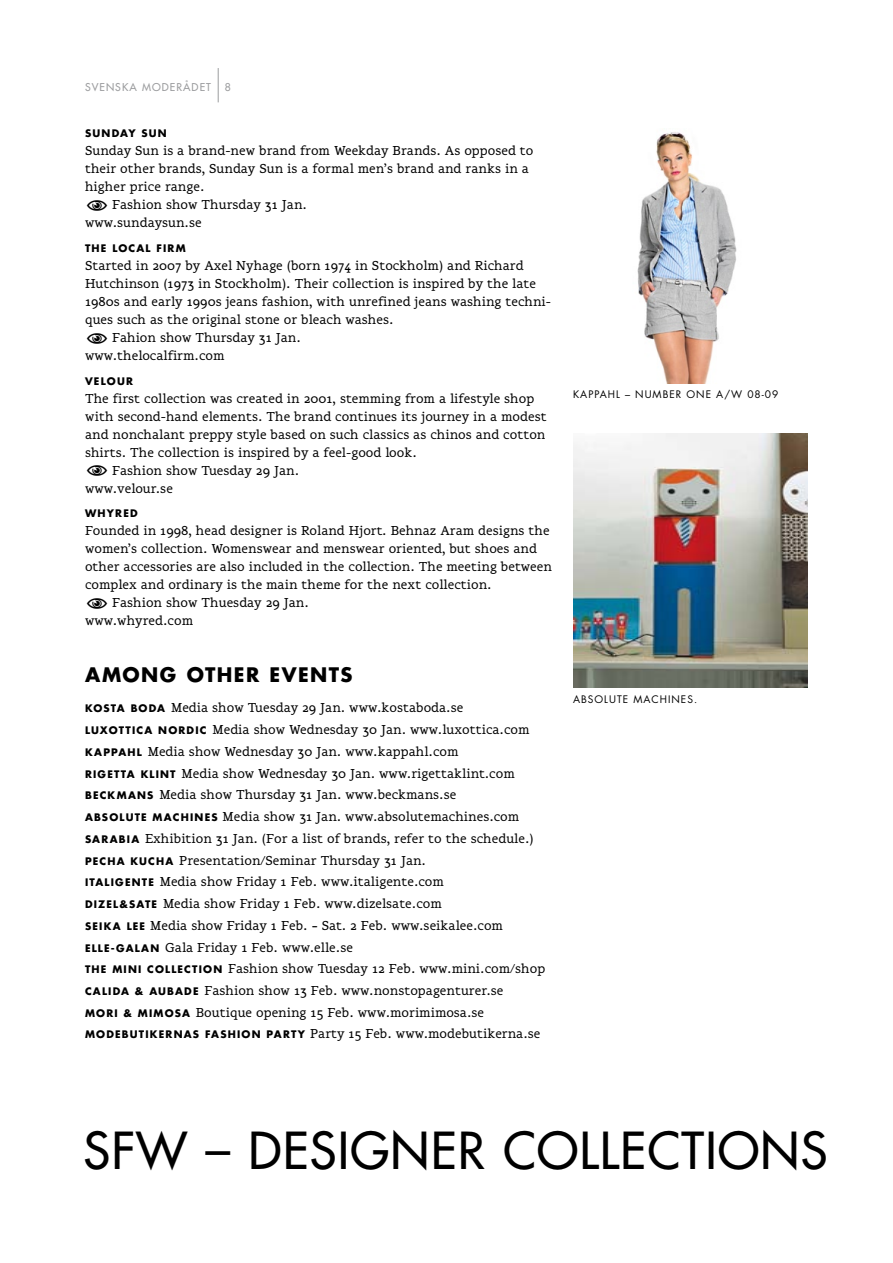
<style>
.page{position:relative;width:893px;height:1263px;background:#fff}
.page>*{position:absolute;margin:0;border:0;box-sizing:border-box;transform-origin:0 0}
.t1{font:49.65px "Futura";letter-spacing:.025em;color:#000}
.t2{font:700 19.5px "Futura";color:#000}
.t3{font:13.5px/21.8px "Flembo Text";color:#000}
.t4{font:10.5px "Futura";letter-spacing:.1em;color:#9c9d9f}
.t5{font:700 10.2px "Futura";letter-spacing:.12em;color:#000}
.t6{font:10.2px "Futura";letter-spacing:.1em;color:#000}
.s1{font-family:"Futura";font-weight:700;font-size:10.2px}
</style>
<div class="page">
<hr style="left:218px;top:68px;width:1px;height:34px;background:#9c9d9f">
<img style="left:573px;top:434px;width:235px;height:254px">
<img style="left:637px;top:132px;width:100px;height:251px">
<p class="t4" style="left:85px;top:80px;width:127px">SVENSKA MODERÅDET</p>
<p class="t4" style="left:225px;top:80px;width:8px">8</p>
<p class="t5" style="left:85px;top:126px;width:44px">SUNDAY</p>
<p class="t5" style="left:141px;top:126px;width:26px">SUN</p>
<p class="t3" style="left:85px;top:140px;width:450px">Sunday Sun is a brand-new brand from Weekday Brands. As opposed to</p>
<p class="t3" style="left:85px;top:158px;width:445px">their other brands, Sunday Sun is a formal men’s brand and ranks in a</p>
<p class="t3" style="left:85px;top:176px;width:121px">higher price range.</p>
<p class="t3" style="left:112px;top:194px;width:196px">Fashion show Thursday 31 Jan.</p>
<p class="t3" style="left:85px;top:212px;width:118px">www.sundaysun.se</p>
<p class="t5" style="left:85px;top:241px;width:8px">THE</p>
<p class="t5" style="left:112px;top:241px;width:9px">LOCAL</p>
<p class="t5" style="left:156px;top:241px;width:30px">FI RM</p>
<p class="t3" style="left:85px;top:254px;width:440px">Started in 2007 by Axel Nyhage (born 1974 in Stockholm) and Richard</p>
<p class="t3" style="left:85px;top:272px;width:453px">Hutchinson (1973 in Stockholm). Their collection is inspired by the late</p>
<p class="t3" style="left:85px;top:290px;width:467px">1980s and early 1990s jeans fashion, with unrefined jeans washing techni-</p>
<p class="t3" style="left:85px;top:308px;width:310px">ques such as the original stone or bleach washes.</p>
<p class="t3" style="left:112px;top:326px;width:190px">Fahion show Thursday 31 Jan.</p>
<p class="t3" style="left:85px;top:344px;width:141px">www.thelocalfirm.com</p>
<p class="t5" style="left:85px;top:374px;width:17px">VELO</p>
<p class="t5" style="left:117px;top:374px;width:17px">UR</p>
<p class="t3" style="left:85px;top:387px;width:451px">The first collection was created in 2001, stemming from a lifestyle shop</p>
<p class="t3" style="left:85px;top:405px;width:463px">with second-hand elements. The brand continues its journey in a modest</p>
<p class="t3" style="left:85px;top:423px;width:462px">and nonchalant preppy style based on such classics as chinos and cotton</p>
<p class="t3" style="left:85px;top:441px;width:333px">shirts. The collection is inspired by a feel-good look.</p>
<p class="t3" style="left:112px;top:459px;width:189px">Fashion show Tuesday 29 Jan.</p>
<p class="t3" style="left:85px;top:477px;width:89px">www.velour.se</p>
<p class="t5" style="left:85px;top:506px;width:11px">WHY</p>
<p class="t5" style="left:115px;top:506px;width:24px">RED</p>
<p class="t3" style="left:85px;top:520px;width:466px">Founded in 1998, head designer is Roland Hjort. Behnaz Aram designs the</p>
<p class="t3" style="left:85px;top:538px;width:454px">women’s collection. Womenswear and menswear oriented, but shoes and</p>
<p class="t3" style="left:85px;top:556px;width:468px">other accessories are also included in the collection. The meeting between</p>
<p class="t3" style="left:85px;top:574px;width:408px">complex and ordinary is the main theme for the next collection.</p>
<p class="t3" style="left:112px;top:592px;width:198px">Fashion show Thuesday 29 Jan.</p>
<p class="t3" style="left:85px;top:610px;width:110px">www.whyred.com</p>
<h2 class="t2" style="left:85px;top:661px;width:20px">AMON</h2>
<h2 class="t2" style="left:160px;top:661px;width:42px">G OTHE</h2>
<h2 class="t2" style="left:246px;top:661px;width:67px">R EVENTS</h2>
<p class="t5" style="left:85px;top:701px;width:9px">KOSTA</p>
<p class="t3" style="left:131px;top:697px;width:334px"><span class="s1">BO DA</span> Media show Tuesday 29 Jan. www.kostaboda.se</p>
<p class="t5" style="left:85px;top:723px;width:32px">LUXOTTICA</p>
<p class="t3" style="left:158px;top:719px;width:373px"><span class="s1">NO RDIC</span> Media show Wednesday 30 Jan. www.luxottica.com</p>
<p class="t5" style="left:85px;top:745px;width:19px">KAPPAHL</p>
<p class="t3" style="left:148px;top:740px;width:312px">Media show Wednesday 30 Jan. www.kappahl.com</p>
<p class="t5" style="left:85px;top:767px;width:31px">RIGETTA</p>
<p class="t5" style="left:141px;top:767px;width:8px">KLINT</p>
<p class="t3" style="left:182px;top:762px;width:335px">Media show Wednesday 30 Jan. www.rigettaklint.com</p>
<p class="t5" style="left:85px;top:788px;width:18px">BECKMANS</p>
<p class="t3" style="left:159px;top:784px;width:299px">Media show Thursday 31 Jan. www.beckmans.se</p>
<p class="t5" style="left:85px;top:810px;width:26px">ABSOL</p>
<p class="t5" style="left:126px;top:810px;width:37px">UTE MACHINES</p>
<p class="t3" style="left:85px;top:806px;width:450px;text-indent:138px">Media show 31 Jan. www.absolutemachines.com<br><span class="s1">SA RA BIA</span> Exhibition 31 Jan. (For a list of brands, refer to the schedule.)</p>
<p class="t5" style="left:85px;top:854px;width:9px">PECHA</p>
<p class="t3" style="left:131px;top:849px;width:297px"><span class="s1">KUCH A</span> Presentation/Seminar Thursday 31 Jan.</p>
<p class="t5" style="left:85px;top:875px;width:12px">ITALI</p>
<p class="t5" style="left:115px;top:875px;width:18px">GENTE</p>
<p class="t3" style="left:160px;top:871px;width:286px">Media show Friday 1 Feb. www.italigente.com</p>
<p class="t5" style="left:85px;top:897px;width:52px">DIZEL&amp;SATE</p>
<p class="t3" style="left:163px;top:893px;width:280px">Media show Friday 1 Feb. www.dizelsate.com</p>
<p class="t5" style="left:85px;top:919px;width:9px">SEIKA</p>
<p class="t5" style="left:127px;top:919px;width:7px">LEE</p>
<p class="t3" style="left:150px;top:914px;width:354px">Media show Friday 1 Feb. – Sat. 2 Feb. www.seikalee.com</p>
<p class="t5" style="left:85px;top:941px;width:7px">ELLE</p>
<p class="t5" style="left:111px;top:941px;width:25px">-GALAN</p>
<p class="t3" style="left:165px;top:936px;width:189px">Gala Friday 1 Feb. www.elle.se</p>
<p class="t5" style="left:85px;top:962px;width:8px">THE</p>
<p class="t5" style="left:112px;top:962px;width:9px">MINI</p>
<p class="t5" style="left:147px;top:962px;width:9px">COLLECTION</p>
<p class="t3" style="left:85px;top:958px;width:462px;text-indent:143px">Fashion show Tuesday 12 Feb. www.mini.com/shop<br><span class="s1">CALID A &amp; AUB AD E</span> Fashion show 13 Feb. www.nonstopagenturer.se</p>
<p class="t5" style="left:85px;top:1006px;width:63px">MORI &amp; MIMOSA</p>
<p class="t3" style="left:196px;top:1001px;width:290px">Boutique opening 15 Feb. www.morimimosa.se</p>
<p class="t5" style="left:85px;top:1027px;width:62px">MODEBUTIKE</p>
<p class="t5" style="left:166px;top:1027px;width:18px">RNAS</p>
<p class="t5" style="left:205px;top:1027px;width:9px">FASHION</p>
<p class="t3" style="left:267px;top:1022px;width:275px"><span class="s1">PA RTY</span> Party 15 Feb. www.modebutikerna.se</p>
<p class="t6" style="left:573px;top:387px;width:207px">KAPPAHL – NUMBER ONE A/W 08-09</p>
<p class="t6" style="left:573px;top:692px;width:126px">ABSOLUTE MACHINES.</p>
<h1 class="t1" style="left:84px;top:1118px;width:745px">SFW – DESIGNER COLLECTIONS</h1>
</div>
